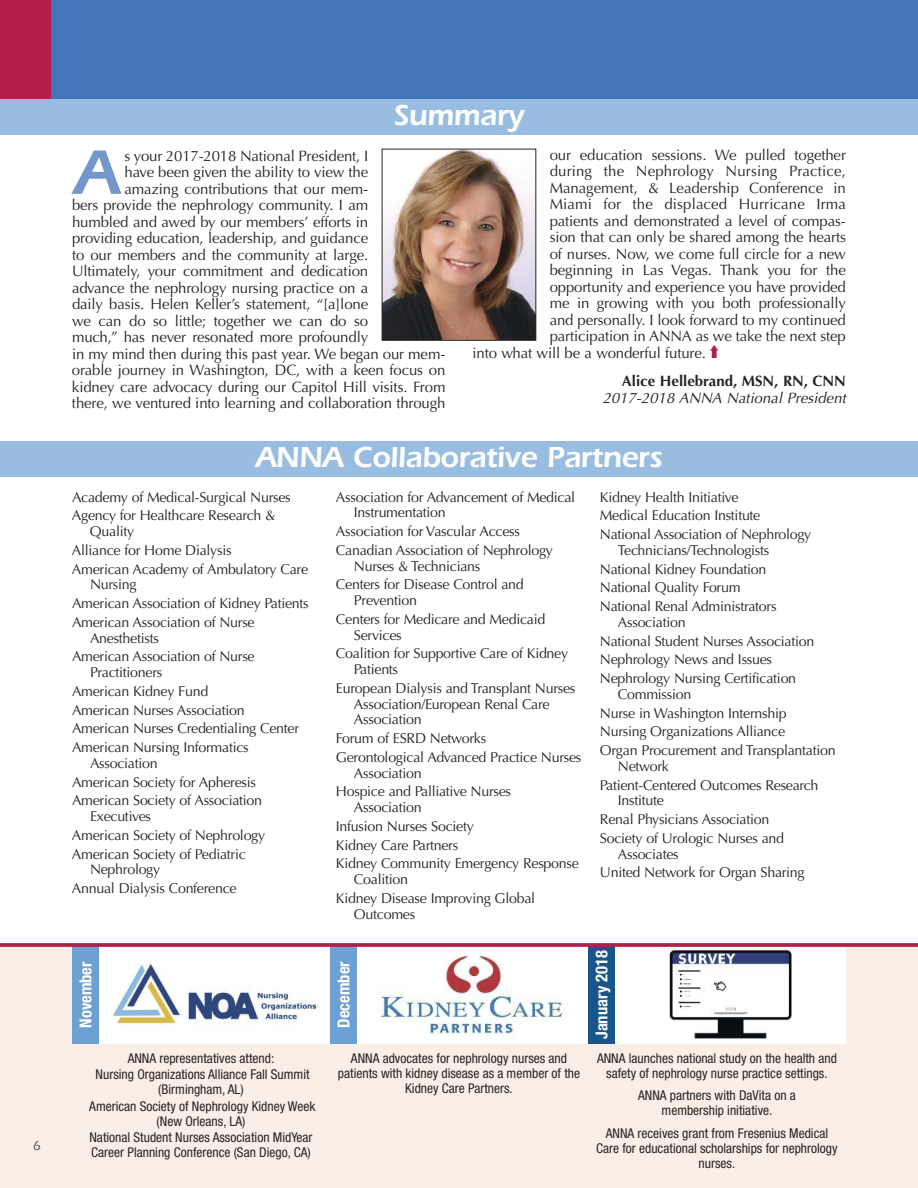
<style>
.page{position:relative;width:918px;height:1188px;background:#fff}
.page>*{position:absolute;margin:0;border:0;box-sizing:border-box;transform-origin:0 0}
.t1{font:600 64.95px "Itc Eras";color:#7397ca}
.t2{font:600 30px "Itc Eras";letter-spacing:-.015em;color:#fff}
.t3{font:700 condensed 16.5px "Helvetica Neue";color:#fff}
.t4{font:15px "Optima";letter-spacing:-.01em;color:#272526}
.t5{font:15px "Optima";letter-spacing:.01em;color:#272526}
.t6{font:italic 15px "Optima";color:#272526}
.t7{font:700 15px "Optima";color:#272526}
.t8{font:14.25px/18.8px "Optima";letter-spacing:-.02em;color:#272526}
.t9{font:condensed 13.5px/15px "Helvetica Neue";color:#272526;text-align:center}
.t10{font:13.5px "Itc Eras";color:#272526}
</style>
<div class="page">
<div style="left:0;top:945px;width:918px;height:243px;background:#f9efe7"></div>
<div style="left:0;top:441px;width:918px;height:36px;background:#99bde0"></div>
<div style="left:0;top:99px;width:918px;height:36px;background:#99bde0"></div>
<div style="left:0;top:0;width:918px;height:99px;background:#4474b9"></div>
<div style="left:0;top:0;width:51px;height:99px;background:#b31f47"></div>
<svg style="left:710px;top:345px;width:8px;height:13px"></svg>
<img style="left:384px;top:151px;width:150px;height:188px">
<div style="left:382px;top:149px;width:154px;height:192px;border:1px solid #272526"></div>
<div style="left:72px;top:945px;width:27px;height:99px;background:#6da1d2"></div>
<div style="left:99px;top:945px;width:231px;height:99px;background:#fff"></div>
<img style="left:107px;top:963px;width:211px;height:65px">
<div style="left:330px;top:945px;width:27px;height:99px;background:#6da1d2"></div>
<div style="left:357px;top:945px;width:231px;height:99px;background:#fff"></div>
<img style="left:378px;top:954px;width:186px;height:80px">
<div style="left:588px;top:945px;width:27px;height:99px;background:#17558b"></div>
<div style="left:615px;top:945px;width:231px;height:99px;background:#fff"></div>
<img style="left:669px;top:947px;width:123px;height:92px">
<svg style="left:0;top:943px;width:918px;height:4px;background:#b62c51"></svg>
<p class="t10" style="left:33px;top:1141px;width:9px">6</p>
<h2 class="t2" style="left:394px;top:105px;width:132px">Summary</h2>
<h1 class="t1" style="left:74px;top:151px;width:47px">A</h1>
<p class="t4" style="left:124px;top:150px;width:245px">s your 2017-2018 National President, I</p>
<p class="t4" style="left:124px;top:166px;width:245px">have been given the ability to view the</p>
<p class="t4" style="left:125px;top:183px;width:245px">amazing contributions that our mem-</p>
<p class="t4" style="left:72px;top:199px;width:298px">bers provide the nephrology community. I am</p>
<p class="t4" style="left:72px;top:216px;width:298px">humbled and awed by our members’ efforts in</p>
<p class="t4" style="left:72px;top:232px;width:298px">providing education, leadership, and guidance</p>
<p class="t4" style="left:72px;top:249px;width:298px">to our members and the community at large.</p>
<p class="t4" style="left:72px;top:265px;width:298px">Ultimately, your commitment and dedication</p>
<p class="t4" style="left:72px;top:282px;width:298px">advance the nephrology nursing practice on a</p>
<p class="t4" style="left:72px;top:298px;width:298px">daily basis. Helen Keller’s statement, “[a]lone</p>
<p class="t4" style="left:72px;top:315px;width:298px">we can do so little; together we can do so</p>
<p class="t4" style="left:72px;top:331px;width:298px">much,” has never resonated more profoundly</p>
<p class="t4" style="left:72px;top:348px;width:375px">in my mind then during this past year. We began our mem-</p>
<p class="t4" style="left:72px;top:364px;width:375px">orable journey in Washington, DC, with a keen focus on</p>
<p class="t4" style="left:72px;top:381px;width:375px">kidney care advocacy during our Capitol Hill visits. From</p>
<p class="t4" style="left:72px;top:397px;width:375px">there, we ventured into learning and collaboration through</p>
<p class="t4" style="left:550px;top:149px;width:298px">our education sessions. We pulled together</p>
<p class="t5" style="left:550px;top:165px;width:298px">during the Nephrology Nursing Practice,</p>
<p class="t4" style="left:550px;top:182px;width:298px">Management, &amp; Leadership Conference in</p>
<p class="t5" style="left:550px;top:198px;width:298px">Miami for the displaced Hurricane Irma</p>
<p class="t4" style="left:550px;top:215px;width:298px">patients and demonstrated a level of compas-</p>
<p class="t4" style="left:550px;top:231px;width:298px">sion that can only be shared among the hearts</p>
<p class="t4" style="left:550px;top:248px;width:298px">of nurses. Now, we come full circle for a new</p>
<p class="t4" style="left:550px;top:264px;width:298px">beginning in Las Vegas. Thank you for the</p>
<p class="t4" style="left:550px;top:281px;width:298px">opportunity and experience you have provided</p>
<p class="t4" style="left:550px;top:297px;width:298px">me in growing with you both professionally</p>
<p class="t4" style="left:550px;top:314px;width:298px">and personally. I look forward to my continued</p>
<p class="t4" style="left:550px;top:330px;width:298px">participation in ANNA as we take the next step</p>
<p class="t4" style="left:473px;top:347px;width:235px">into what will be a wonderful future.</p>
<p class="t7" style="left:622px;top:372px;width:226px">Alice Hellebrand, MSN, RN, CNN</p>
<p class="t6" style="left:603px;top:392px;width:245px">2017-2018 ANNA National President</p>
<h2 class="t2" style="left:256px;top:447px;width:408px">ANNA Collaborative Partners</h2>
<p class="t8" style="left:72px;top:489px;width:220px">Academy of Medical-Surgical Nurses<br>Agency for Healthcare Research &amp;</p>
<p class="t8" style="left:72px;top:523px;width:238px;text-indent:18px">Quality<br>Alliance for Home Dialysis<br>American Academy of Ambulatory Care</p>
<p class="t8" style="left:72px;top:577px;width:238px;text-indent:18px">Nursing<br>American Association of Kidney Patients<br>American Association of Nurse</p>
<p class="t8" style="left:72px;top:630px;width:184px;text-indent:18px">Anesthetists<br>American Association of Nurse</p>
<p class="t8" style="left:72px;top:664px;width:229px;text-indent:18px">Practitioners<br>American Kidney Fund<br>American Nurses Association<br>American Nurses Credentialing Center<br>American Nursing Informatics</p>
<p class="t8" style="left:72px;top:755px;width:192px;text-indent:18px">Association<br>American Society for Apheresis<br>American Society of Association</p>
<p class="t8" style="left:72px;top:808px;width:195px;text-indent:18px">Executives<br>American Society of Nephrology<br>American Society of Pediatric</p>
<p class="t8" style="left:72px;top:862px;width:166px;text-indent:18px">Nephrology<br>Annual Dialysis Conference</p>
<p class="t8" style="left:354px;top:490px;width:223px;line-height:15.8px;text-indent:-18px">Association for Advancement of Medical<br>Instrumentation</p>
<p class="t8" style="left:336px;top:523px;width:218px">Association for Vascular Access<br>Canadian Association of Nephrology</p>
<p class="t8" style="left:336px;top:558px;width:189px;text-indent:18px">Nurses &amp; Technicians<br>Centers for Disease Control and</p>
<p class="t8" style="left:336px;top:592px;width:211px;text-indent:18px">Prevention<br>Centers for Medicare and Medicaid</p>
<p class="t8" style="left:336px;top:627px;width:234px;text-indent:18px">Services<br>Coalition for Supportive Care of Kidney</p>
<p class="t8" style="left:336px;top:661px;width:241px;text-indent:18px">Patients<br>European Dialysis and Transplant Nurses</p>
<p class="t8" style="left:354px;top:697px;width:197px;line-height:15.8px">Association/European Renal Care<br>Association</p>
<p class="t8" style="left:336px;top:730px;width:247px">Forum of ESRD Networks<br>Gerontological Advanced Practice Nurses</p>
<p class="t8" style="left:336px;top:765px;width:177px;text-indent:18px">Association<br>Hospice and Palliative Nurses</p>
<p class="t8" style="left:336px;top:799px;width:244px;text-indent:18px">Association<br>Infusion Nurses Society<br>Kidney Care Partners<br>Kidney Community Emergency Response</p>
<p class="t8" style="left:336px;top:871px;width:201px;text-indent:18px">Coalition<br>Kidney Disease Improving Global</p>
<p class="t8" style="left:354px;top:906px;width:63px">Outcomes</p>
<p class="t8" style="left:600px;top:489px;width:213px">Kidney Health Initiative<br>Medical Education Institute<br>National Association of Nephrology</p>
<p class="t8" style="left:600px;top:542px;width:178px;text-indent:18px">Technicians/Technologists<br>National Kidney Foundation<br>National Quality Forum<br>National Renal Administrators</p>
<p class="t8" style="left:600px;top:614px;width:216px;text-indent:18px">Association<br>National Student Nurses Association<br>Nephrology News and Issues<br>Nephrology Nursing Certification</p>
<p class="t8" style="left:600px;top:686px;width:237px;text-indent:18px">Commission<br>Nurse in Washington Internship<br>Nursing Organizations Alliance<br>Organ Procurement and Transplantation</p>
<p class="t8" style="left:600px;top:758px;width:220px;text-indent:18px">Network<br>Patient-Centered Outcomes Research</p>
<p class="t8" style="left:600px;top:793px;width:186px;text-indent:18px">Institute<br>Renal Physicians Association<br>Society of Urologic Nurses and</p>
<p class="t8" style="left:600px;top:846px;width:206px;text-indent:18px">Associates<br>United Network for Organ Sharing</p>
<p class="t3" style="left:72px;top:1028px;width:68px;rotate:-90deg">November</p>
<p class="t3" style="left:330px;top:1028px;width:68px;rotate:-90deg">December</p>
<p class="t3" style="left:588px;top:1039px;width:91px;rotate:-90deg">January 2018</p>
<p class="t9" style="left:96px;top:1051px;width:216px;line-height:16.5px">ANNA representatives attend:<br>Nursing Organizations Alliance Fall Summit</p>
<p class="t9" style="left:89px;top:1082px;width:228px;line-height:16.5px">(Birmingham, AL)<br>American Society of Nephrology Kidney Week</p>
<p class="t9" style="left:89px;top:1114px;width:225px;line-height:16.5px">(New Orleans, LA)<br>National Student Nurses Association MidYear</p>
<p class="t9" style="left:91px;top:1146px;width:221px">Career Planning Conference (San Diego, CA)</p>
<p class="t9" style="left:338px;top:1051px;width:244px">ANNA advocates for nephrology nurses and patients with kidney disease as a member of the<br>Kidney Care Partners.</p>
<p class="t9" style="left:597px;top:1051px;width:241px">ANNA launches national study on the health and safety of nephrology nurse practice settings.</p>
<p class="t9" style="left:638px;top:1089px;width:159px">ANNA partners with DaVita on a membership initiative.</p>
<p class="t9" style="left:596px;top:1126px;width:243px">ANNA receives grant from Fresenius Medical<br>Care for educational scholarships for nephrology nurses.</p>
</div>
